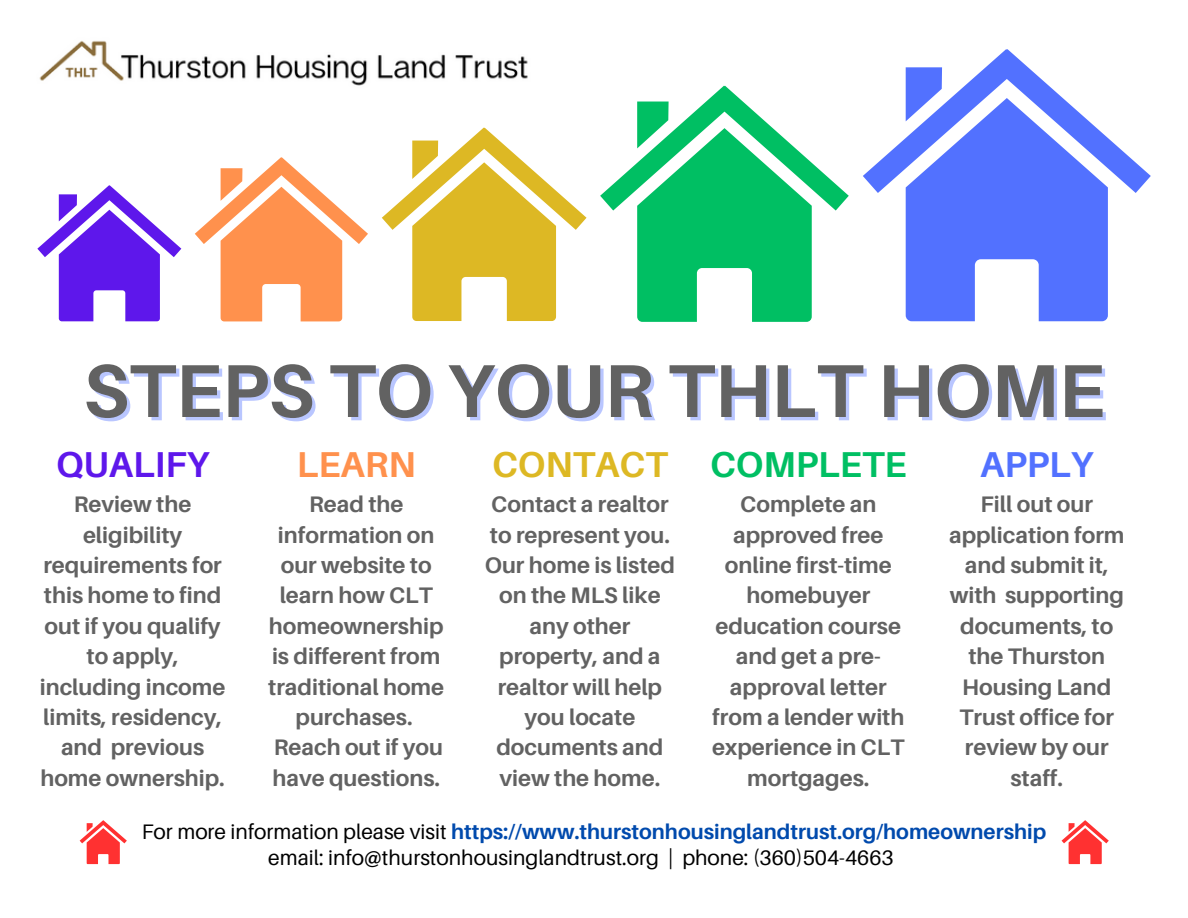
<style>
.page{position:relative;width:1188px;height:918px;background:#fff}
.page>*{position:absolute;margin:0;border:0;box-sizing:border-box;transform-origin:0 0}
.t1{font:700 75px "Aileron";color:#626262}
.t2{font:700 36px "Aileron";color:#00bf63}
.t3{font:700 36px "Aileron";color:#5e17eb}
.t4{font:700 36px "Aileron";color:#ddb824}
.t5{font:700 36px "Aileron";color:#ff914d}
.t6{font:700 36px "Aileron";color:#5271ff}
.t7{font:700 22.5px/30.3px "Aileron";color:#626262;text-align:center}
.t8{font:21px/25px "Aileron";color:#000}
.s1{font-weight:700;color:#004aad}
</style>
<div class="page">
<svg style="left:37px;top:185px;width:144px;height:136px"></svg>
<svg style="left:195px;top:157px;width:173px;height:164px"></svg>
<svg style="left:382px;top:128px;width:205px;height:193px"></svg>
<svg style="left:600px;top:86px;width:249px;height:236px"></svg>
<svg style="left:906px;top:193px;width:202px;height:128px;background:#6c86ff"></svg>
<svg style="left:863px;top:49px;width:288px;height:144px"></svg>
<img style="left:39px;top:41px;width:598px;height:51px">
<svg style="left:80px;top:820px;width:47px;height:44px"></svg>
<svg style="left:1062px;top:820px;width:47px;height:44px"></svg>
<h1 class="t1" style="left:83px;top:344px;width:1023px">STEPS TO YOUR THLT HOME</h1>
<h2 class="t3" style="left:56px;top:443px;width:155px">QUALIFY</h2>
<p class="t7" style="left:40px;top:489px;width:187px">Review the eligibility requirements for this home to find out if you qualify to apply, including income limits, residency, and previous home ownership.</p>
<h2 class="t4" style="left:492px;top:443px;width:177px">CONTACT</h2>
<p class="t7" style="left:485px;top:489px;width:192px">Contact a realtor to represent you.<br>Our home is listed on the MLS like any other property, and a realtor will help you locate documents and view the home.</p>
<h2 class="t2" style="left:710px;top:443px;width:198px">COMPLETE</h2>
<p class="t7" style="left:712px;top:489px;width:194px">Complete an approved free online first-time homebuyer education course and get a pre&shy;approval letter from a lender with experience in CLT mortgages.</p>
<h2 class="t6" style="left:980px;top:443px;width:115px">APPLY</h2>
<p class="t7" style="left:949px;top:489px;width:177px">Fill out our application form and submit it, with supporting documents, to the Thurston<br>Housing Land<br>Trust office for review by our staff.</p>
<p class="t8" style="left:268px;top:819px;width:779px;text-indent:-127px">For more information please visit <span class="s1">https://www.thurstonhousinglandtrust.org/homeownership </span>email: info@thurstonhousinglandtrust.org | phone: (360)504-4663</p>
<h2 class="t5" style="left:297px;top:443px;width:121px">LEARN</h2>
<p class="t7" style="left:268px;top:489px;width:177px">Read the information on our website to learn how CLT homeownership is different from traditional home purchases.<br>Reach out if you have questions.</p>
</div>
